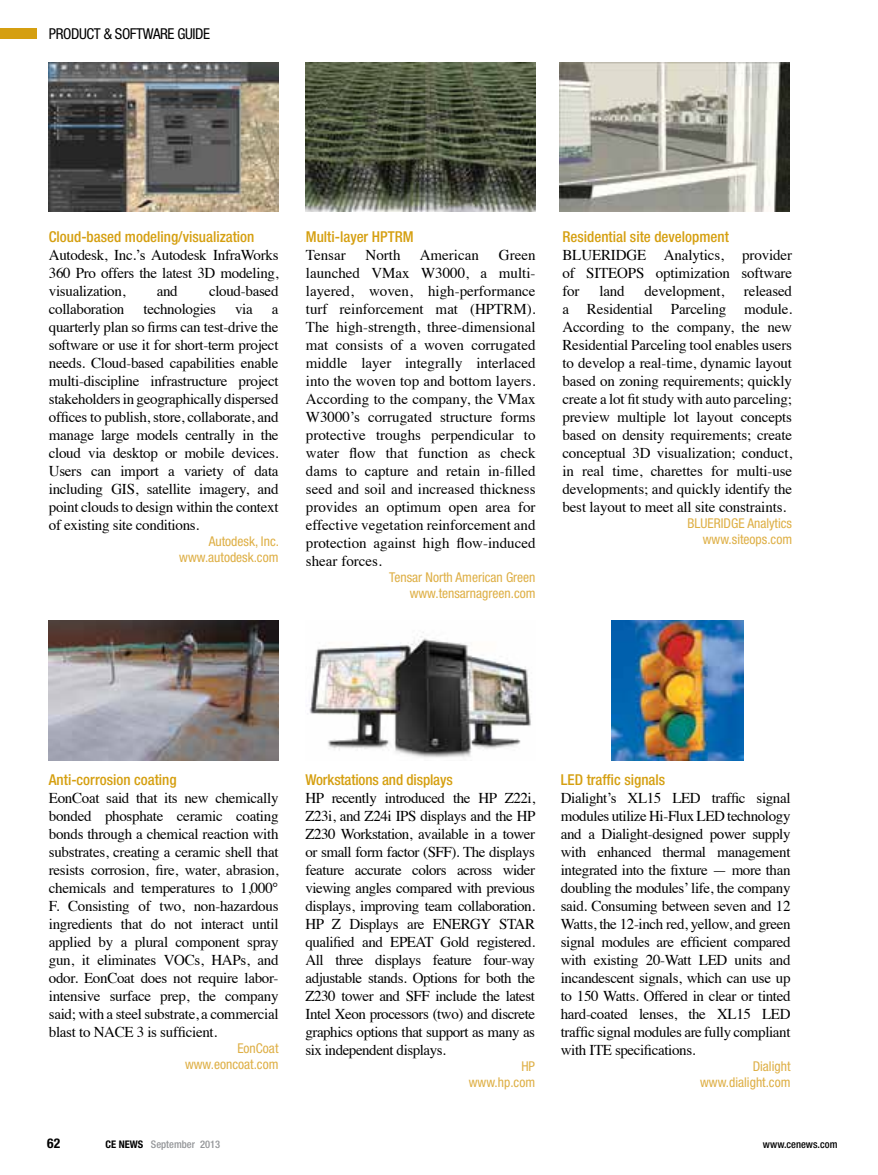
<style>
.page{position:relative;width:878px;height:1175px;background:#fff}
.page>*{position:absolute;margin:0;border:0;box-sizing:border-box;transform-origin:0 0}
.t1{font:15px/18px "Times";letter-spacing:-.02em;color:#000;text-align:justify}
.t2{font:500 condensed 15px "Helvetica Neue";color:#d59f10}
.t3{font:condensed 15px "Helvetica Neue";letter-spacing:-.025em;color:#000}
.t4{font:15px "Times";color:#000}
.t5{font:condensed 13.5px/16.2px "Helvetica Neue";color:#deaf45;text-align:right}
.t6{font:700 condensed 13.5px "Helvetica Neue";color:#000}
.t7{font:500 condensed 10.5px "Helvetica Neue";color:#939598}
.t8{font:500 condensed 10.5px "Helvetica Neue";color:#000}
.s1{font-weight:700;color:#000}
</style>
<div class="page">
<div style="left:0;top:28px;width:36px;height:11px;background:#d59f10"></div>
<img style="left:49px;top:63px;width:229px;height:148px">
<img style="left:49px;top:620px;width:229px;height:141px">
<img style="left:306px;top:63px;width:229px;height:148px">
<img style="left:611px;top:620px;width:132px;height:141px">
<img style="left:560px;top:63px;width:229px;height:148px">
<img style="left:309px;top:632px;width:222px;height:126px">
<p class="t3" style="left:49px;top:25px;width:161px">PRODUCT &amp; SOFTWARE GUIDE</p>
<p class="t2" style="left:49px;top:227px;width:207px">Cloud-based modeling/visualization</p>
<p class="t1" style="left:49px;top:244px;width:231px">Autodesk, Inc.’s Autodesk InfraWorks 360 Pro offers the latest 3D modeling, visualization,</p>
<p class="t1" style="left:157px;top:280px;width:23px">and</p>
<p class="t1" style="left:209px;top:280px;width:71px">cloud-based</p>
<p class="t1" style="left:49px;top:298px;width:77px">collaboration</p>
<p class="t1" style="left:143px;top:298px;width:74px">technologies</p>
<p class="t1" style="left:235px;top:298px;width:19px">via</p>
<p class="t1" style="left:49px;top:298px;width:231px;text-indent:223px">a quarterly plan so firms can test-drive the software or use it for short-term project needs. Cloud-based capabilities enable multi-discipline infrastructure project stakeholders in geographically dispersed offices to publish, store, collaborate, and manage large models centrally in the cloud via desktop or mobile devices.<br>Users can import a variety of data including GIS, satellite imagery, and point clouds to design within the context of existing site conditions.</p>
<p class="t5" style="left:179px;top:533px;width:101px">Autodesk, Inc. www.autodesk.com</p>
<p class="t2" style="left:306px;top:227px;width:109px">Multi-layer HPTRM</p>
<p class="t1" style="left:306px;top:244px;width:41px">Tensar</p>
<p class="t1" style="left:365px;top:244px;width:36px">North</p>
<p class="t4" style="left:420px;top:240px;width:61px">American</p>
<p class="t1" style="left:306px;top:244px;width:231px;text-indent:193px">Green launched VMax W3000, a multi&shy;layered, woven, high-performance turf reinforcement mat (HPTRM).<br>The high-strength, three-dimensional mat consists of a woven corrugated middle layer integrally interlaced into the woven top and bottom layers.<br>According to the company, the VMax W3000’s corrugated structure forms protective troughs perpendicular to water flow that function as check dams to capture and retain in-filled seed and soil and increased thickness provides an optimum open area for effective vegetation reinforcement and protection against high flow-induced shear forces.</p>
<p class="t5" style="left:389px;top:569px;width:148px">Tensar North American Green www.tensarnagreen.com</p>
<p class="t2" style="left:562px;top:227px;width:168px">Residential site development</p>
<p class="t1" style="left:562px;top:244px;width:231px">BLUERIDGE Analytics, provider of SITEOPS optimization software for</p>
<p class="t1" style="left:562px;top:280px;width:231px;text-indent:181px">released a Residential Parceling module.<br>According to the company, the new Residential Parceling tool enables users to develop a real-time, dynamic layout based on zoning requirements; quickly create a lot fit study with auto parceling; preview multiple lot layout concepts based on density requirements; create conceptual 3D visualization; conduct, in real time, charettes for multi-use developments; and quickly identify the best layout to meet all site constraints.</p>
<p class="t5" style="left:687px;top:515px;width:106px">BLUERIDGE Analytics www.siteops.com</p>
<p class="t1" style="left:599px;top:280px;width:27px">land</p>
<p class="t1" style="left:644px;top:280px;width:81px">development,</p>
<p class="t2" style="left:49px;top:770px;width:129px">Anti-corrosion coating</p>
<p class="t1" style="left:49px;top:787px;width:231px">EonCoat said that its new chemically bonded phosphate ceramic coating bonds through a chemical reaction with substrates, creating a ceramic shell that resists corrosion, fire, water, abrasion, chemicals and temperatures to 1,000° F. Consisting of two, non-hazardous ingredients that do not interact until applied by a plural component spray gun, it eliminates VOCs, HAPs, and odor. EonCoat does not require labor&shy;intensive surface prep, the company said; with a steel substrate, a commercial blast to NACE 3 is sufficient.</p>
<p class="t5" style="left:185px;top:1040px;width:95px">EonCoat www.eoncoat.com</p>
<p class="t2" style="left:305px;top:770px;width:149px">Workstations and displays</p>
<p class="t1" style="left:305px;top:787px;width:232px">HP recently introduced the HP Z22i, Z23i, and Z24i IPS displays and the HP Z230 Workstation, available in a tower or small form factor (SFF). The displays feature accurate colors across wider viewing angles compared with previous displays, improving team collaboration.<br>HP Z Displays are ENERGY STAR qualified and EPEAT Gold registered.<br>All three displays feature four-way adjustable stands. Options for both the Z230 tower and SFF include the latest Intel Xeon processors (two) and discrete graphics options that support as many as six independent displays.</p>
<p class="t5" style="left:469px;top:1058px;width:68px">HP www.hp.com</p>
<p class="t2" style="left:561px;top:770px;width:106px">LED traffic signals</p>
<p class="t1" style="left:561px;top:787px;width:231px">Dialight’s XL15 LED traffic signal modules utilize Hi-Flux LED technology and a Dialight-designed power supply with enhanced thermal management integrated into the fixture — more than doubling the modules’ life, the company said. Consuming between seven and 12<br>Watts, the 12-inch red, yellow, and green signal modules are efficient compared with existing 20-Watt LED units and incandescent signals, which can use up to 150 Watts. Offered in clear or tinted hard-coated lenses, the XL15 LED traffic signal modules are fully compliant with ITE specifications.</p>
<p class="t5" style="left:700px;top:1058px;width:92px">Dialight www.dialight.com</p>
<p class="t6" style="left:47px;top:1135px;width:14px">62</p>
<p class="t7" style="left:106px;top:1138px;width:116px"><span class="s1">CE NEWS</span> September 2013</p>
<p class="t8" style="left:763px;top:1138px;width:76px">www.cenews.com</p>
</div>
